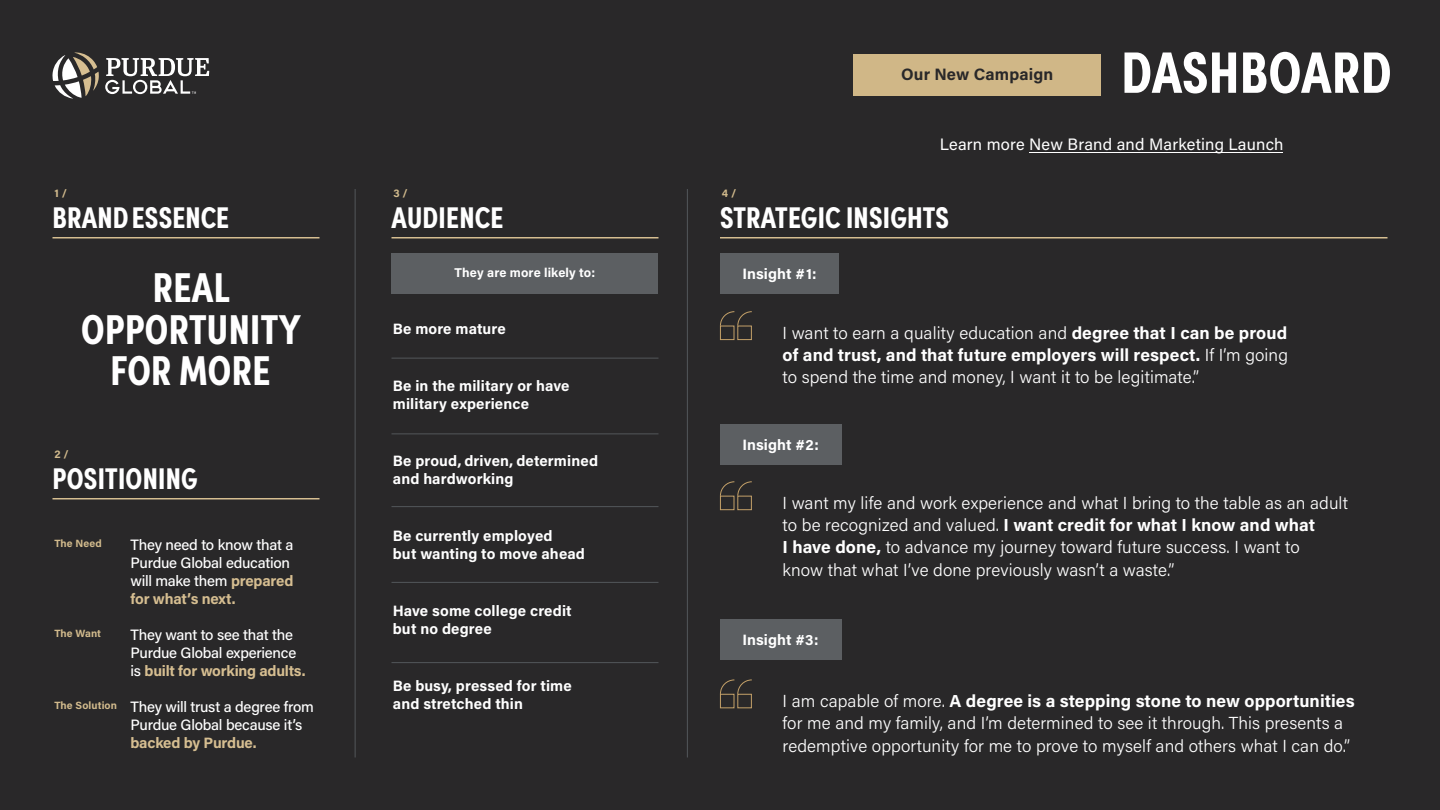
<style>
.page{position:relative;width:1440px;height:810px;background:#292829}
.page>*{position:absolute;margin:0;border:0;box-sizing:border-box;transform-origin:0 0}
.t1{font:700 58.5px "Sofia Pro Condensed";letter-spacing:.01em;color:#fff}
.t2{font:700 41.78px/41.8px "Sofia Pro Condensed";letter-spacing:.01em;color:#fff;text-align:center}
.t3{font:700 30px "Sofia Pro Condensed";letter-spacing:.01em;color:#fff}
.t4{font:300 17.4px/22.3px "Acumin Pro";letter-spacing:.005em;color:#fff}
.t5{font:16.5px "Acumin Pro";letter-spacing:.01em;color:#fff}
.t6{font:700 16.5px "Acumin Pro";letter-spacing:.01em;color:#292829}
.t7{font:700 15px/18.8px "Acumin Pro";letter-spacing:.01em;color:#fff}
.t8{font:500 15px/18px "Acumin Pro";letter-spacing:-.02em;color:#fff}
.t9{font:700 15px "Acumin Pro";letter-spacing:-.015em;color:#d6be91}
.t10{font:700 12.75px "Acumin Pro";letter-spacing:.01em;color:#fff}
.t11{font:700 11.25px "Acumin Pro";color:#d2bb8d}
.t12{font:700 10.5px "Acumin Pro";letter-spacing:.01em;color:#d2bb8d}
.s1{font-weight:700;color:#d6be91}
.s2{font-weight:700}
</style>
<div class="page">
<div style="left:854px;top:54px;width:247px;height:42px;background:#d0b787"></div>
<hr style="left:52px;top:237px;width:268px;height:1px;background:#d6be91">
<hr style="left:720px;top:237px;width:668px;height:1px;background:#d6be91">
<hr style="left:52px;top:498px;width:268px;height:2px;background:#d6be91">
<hr style="left:392px;top:237px;width:266px;height:1px;background:#d6be91">
<div style="left:392px;top:254px;width:266px;height:40px;background:#5c5f62"></div>
<hr style="left:392px;top:358px;width:266px;height:1px;background:#53575a">
<hr style="left:392px;top:434px;width:266px;height:1px;background:#53575a">
<hr style="left:392px;top:506px;width:266px;height:1px;background:#53575a">
<hr style="left:392px;top:582px;width:266px;height:1px;background:#53575a">
<hr style="left:392px;top:662px;width:266px;height:1px;background:#53575a">
<div style="left:720px;top:326px;width:14px;height:14px;border:1px solid #c4a169"></div>
<svg style="left:720px;top:311px;width:32px;height:16px"></svg>
<div style="left:737px;top:326px;width:15px;height:14px;border:1px solid #c4a169"></div>
<div style="left:720px;top:254px;width:119px;height:40px;background:#5c5f62"></div>
<div style="left:720px;top:425px;width:122px;height:40px;background:#5c5f62"></div>
<div style="left:720px;top:496px;width:14px;height:14px;border:1px solid #c4a169"></div>
<svg style="left:720px;top:481px;width:32px;height:16px"></svg>
<div style="left:737px;top:496px;width:15px;height:14px;border:1px solid #c4a169"></div>
<div style="left:720px;top:620px;width:122px;height:40px;background:#5c5f62"></div>
<div style="left:720px;top:694px;width:14px;height:14px;border:1px solid #c4a169"></div>
<svg style="left:720px;top:679px;width:32px;height:16px"></svg>
<div style="left:737px;top:694px;width:15px;height:14px;border:1px solid #c4a169"></div>
<hr style="left:355px;top:189px;width:1px;height:569px;background:#53575a">
<hr style="left:687px;top:189px;width:1px;height:569px;background:#53575a">
<svg style="left:52px;top:52px;width:47px;height:47px"></svg>
<svg style="left:105px;top:58px;width:104px;height:36px"></svg>
<hr style="left:1029px;top:152px;width:254px;height:1px;background:#fff">
<p class="t6" style="left:901px;top:63px;width:154px">Our New Campaign</p>
<h1 class="t1" style="left:1121px;top:28px;width:272px">DASHBOARD</h1>
<p class="t5" style="left:940px;top:133px;width:345px">Learn more New Brand and Marketing Launch</p>
<p class="t11" style="left:54px;top:185px;width:14px">1 /</p>
<p class="t11" style="left:722px;top:185px;width:16px">4 /</p>
<p class="t11" style="left:393px;top:185px;width:16px">3 /</p>
<h3 class="t3" style="left:392px;top:194px;width:113px">AUDIENCE</h3>
<h3 class="t3" style="left:53px;top:194px;width:178px">BRAND ESSENCE</h3>
<h3 class="t3" style="left:720px;top:194px;width:230px">STRATEGIC INSIGHTS</h3>
<h2 class="t2" style="left:81px;top:263px;width:221px">REAL<br>OPPORTUNITY<br>FOR MORE</h2>
<p class="t11" style="left:54px;top:446px;width:16px">2 /</p>
<h3 class="t3" style="left:53px;top:455px;width:147px">POSITIONING</h3>
<p class="t12" style="left:54px;top:536px;width:49px">The Need</p>
<p class="t12" style="left:54px;top:626px;width:48px">The Want</p>
<p class="t12" style="left:54px;top:698px;width:64px">The Solution</p>
<p class="t8" style="left:130px;top:536px;width:164px">They need to know that a<br>Purdue Global education will make them <span class="s1">prepared for what’s next.</span></p>
<p class="t8" style="left:130px;top:626px;width:177px">They want to see that the<br>Purdue Global experience is <span class="s1">built for working adults.</span></p>
<p class="t8" style="left:130px;top:698px;width:185px">They will trust a degree from<br>Purdue Global because it’s</p>
<p class="t9" style="left:130px;top:733px;width:128px">backed by Purdue.</p>
<p class="t10" style="left:455px;top:264px;width:142px">They are more likely to:</p>
<p class="t7" style="left:393px;top:319px;width:114px">Be more mature</p>
<p class="t7" style="left:393px;top:375px;width:178px">Be in the military or have military experience</p>
<p class="t7" style="left:393px;top:450px;width:207px">Be proud, driven, determined and hardworking</p>
<p class="t7" style="left:393px;top:525px;width:194px">Be currently employed<br>but wanting to move ahead</p>
<p class="t7" style="left:393px;top:600px;width:180px">Have some college credit but no degree</p>
<p class="t7" style="left:393px;top:675px;width:180px">Be busy, pressed for time and stretched thin</p>
<p class="t7" style="left:742px;top:264px;width:75px">Insight #1:</p>
<p class="t4" style="left:783px;top:321px;width:507px;text-align:justify">I want to earn a quality education and <span class="s2">degree that I can be proud of and trust, and that future employers will respect.</span> If I’m going to spend the time and money, I want it to be legitimate.”</p>
<p class="t7" style="left:742px;top:435px;width:78px">Insight #2:</p>
<p class="t4" style="left:783px;top:491px;width:567px">I want my life and work experience and what I bring to the table as an adult to be recognized and valued. <span class="s2">I want credit for what I know and what<br>I have done,</span> to advance my journey toward future success. I want to<br>know that what I’ve done previously wasn’t a waste.”</p>
<p class="t7" style="left:742px;top:630px;width:77px">Insight #3:</p>
<p class="t4" style="left:783px;top:689px;width:574px">I am capable of more. <span class="s2">A degree is a stepping stone to new opportunities </span>for me and my family, and I’m determined to see it through. This presents a redemptive opportunity for me to prove to myself and others what I can do.”</p>
</div>
